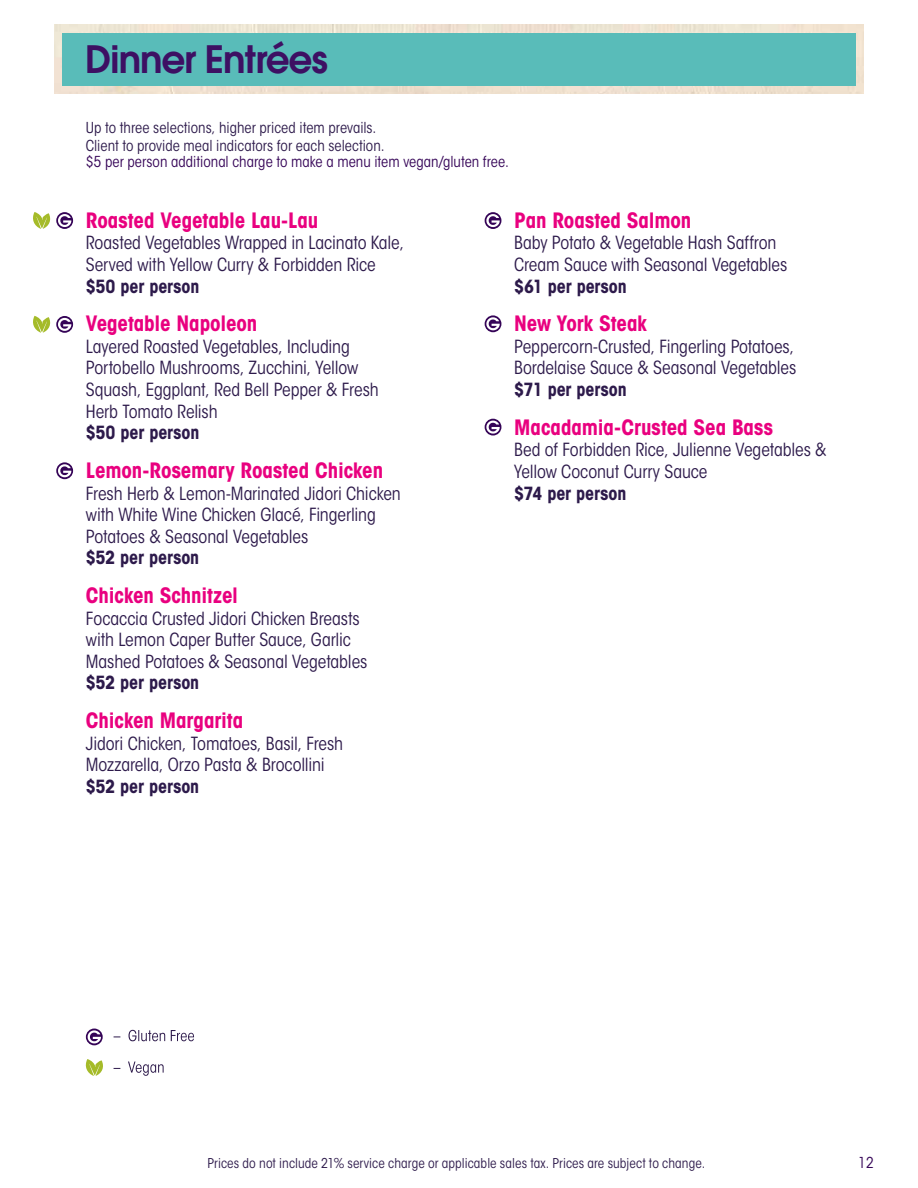
<style>
.page{position:relative;width:918px;height:1188px;background:#fff}
.page>*{position:absolute;margin:0;border:0;box-sizing:border-box;transform-origin:0 0}
.t1{font:600 37.5px "ITC Avant Garde Pro";letter-spacing:-.03em;color:#3d1063}
.t2{font:700 condensed 21px "ITC Avant Garde Std";letter-spacing:-.005em;color:#e9007f}
.t3{font:condensed 18px/21.6px "ITC Avant Garde Std";letter-spacing:-.005em;color:#2d1a4b}
.t4{font:700 condensed 18px "ITC Avant Garde Std";color:#2d1a4b}
.t5{font:condensed 15px/18px "ITC Avant Garde Std";color:#2d1a4b}
.t6{font:condensed 15px "ITC Avant Garde Std";letter-spacing:.005em;color:#350457}
.t7{font:condensed 13.5px "ITC Avant Garde Std";letter-spacing:.005em;color:#2d1a4b}
</style>
<div class="page">
<img style="left:54px;top:25px;width:810px;height:69px">
<div style="left:62px;top:33px;width:794px;height:53px;background:#59bcb9"></div>
<svg style="left:114px;top:1062px;width:50px;height:14px"></svg>
<svg style="left:114px;top:1030px;width:80px;height:11px"></svg>
<svg style="left:86px;top:1029px;width:17px;height:16px"></svg>
<svg style="left:88px;top:1030px;width:13px;height:13px"></svg>
<svg style="left:85px;top:1059px;width:18px;height:17px"></svg>
<svg style="left:56px;top:316px;width:17px;height:17px"></svg>
<svg style="left:58px;top:318px;width:13px;height:13px"></svg>
<svg style="left:56px;top:212px;width:17px;height:17px"></svg>
<svg style="left:58px;top:214px;width:13px;height:13px"></svg>
<svg style="left:485px;top:212px;width:16px;height:17px"></svg>
<svg style="left:486px;top:214px;width:14px;height:13px"></svg>
<svg style="left:485px;top:315px;width:16px;height:17px"></svg>
<svg style="left:486px;top:317px;width:14px;height:13px"></svg>
<svg style="left:485px;top:419px;width:16px;height:17px"></svg>
<svg style="left:486px;top:421px;width:14px;height:13px"></svg>
<svg style="left:56px;top:462px;width:17px;height:17px"></svg>
<svg style="left:58px;top:464px;width:13px;height:13px"></svg>
<svg style="left:33px;top:316px;width:18px;height:17px"></svg>
<svg style="left:33px;top:212px;width:18px;height:17px"></svg>
<h1 class="t1" style="left:85px;top:35px;width:244px">Dinner Entrées</h1>
<p class="t5" style="left:86px;top:118px;width:300px">Up to three selections, higher priced item prevails.<br>Client to provide meal indicators for each selection.</p>
<p class="t6" style="left:86px;top:153px;width:425px">$5 per person additional charge to make a menu item vegan/gluten free.</p>
<p class="t2" style="left:86px;top:207px;width:234px">Roasted Vegetable Lau-Lau</p>
<p class="t3" style="left:86px;top:232px;width:320px">Roasted Vegetables Wrapped in Lacinato Kale,<br>Served with Yellow Curry &amp; Forbidden Rice</p>
<p class="t4" style="left:86px;top:274px;width:115px">$50 per person</p>
<p class="t2" style="left:86px;top:310px;width:173px">Vegetable Napoleon</p>
<p class="t3" style="left:86px;top:336px;width:294px">Layered Roasted Vegetables, Including Portobello Mushrooms, Zucchini, Yellow Squash, Eggplant, Red Bell Pepper &amp; Fresh Herb Tomato Relish</p>
<p class="t4" style="left:86px;top:421px;width:115px">$50 per person</p>
<p class="t2" style="left:86px;top:457px;width:299px">Lemon-Rosemary Roasted Chicken</p>
<p class="t3" style="left:86px;top:482px;width:316px">Fresh Herb &amp; Lemon-Marinated Jidori Chicken with White Wine Chicken Glacé, Fingerling<br>Potatoes &amp; Seasonal Vegetables</p>
<p class="t4" style="left:86px;top:546px;width:115px">$52 per person</p>
<p class="t2" style="left:86px;top:582px;width:154px">Chicken Schnitzel</p>
<p class="t3" style="left:86px;top:607px;width:283px">Focaccia Crusted Jidori Chicken Breasts with Lemon Caper Butter Sauce, Garlic<br>Mashed Potatoes &amp; Seasonal Vegetables</p>
<p class="t4" style="left:86px;top:671px;width:115px">$52 per person</p>
<p class="t2" style="left:86px;top:707px;width:159px">Chicken Margarita</p>
<p class="t3" style="left:86px;top:732px;width:259px">Jidori Chicken, Tomatoes, Basil, Fresh<br>Mozzarella, Orzo Pasta &amp; Brocollini</p>
<p class="t4" style="left:86px;top:775px;width:115px">$52 per person</p>
<p class="t2" style="left:514px;top:207px;width:179px">Pan Roasted Salmon</p>
<p class="t3" style="left:514px;top:232px;width:275px">Baby Potato &amp; Vegetable Hash Saffron<br>Cream Sauce with Seasonal Vegetables</p>
<p class="t4" style="left:514px;top:274px;width:114px">$61 per person</p>
<p class="t2" style="left:514px;top:310px;width:134px">New York Steak</p>
<p class="t3" style="left:514px;top:336px;width:284px">Peppercorn-Crusted, Fingerling Potatoes,<br>Bordelaise Sauce &amp; Seasonal Vegetables</p>
<p class="t4" style="left:514px;top:378px;width:114px">$71 per person</p>
<p class="t2" style="left:514px;top:414px;width:260px">Macadamia-Crusted Sea Bass</p>
<p class="t3" style="left:514px;top:439px;width:314px">Bed of Forbidden Rice, Julienne Vegetables &amp;<br>Yellow Coconut Curry Sauce</p>
<p class="t4" style="left:514px;top:481px;width:114px">$74 per person</p>
<p class="t7" style="left:208px;top:1155px;width:499px">Prices do not include 21% service charge or applicable sales tax. Prices are subject to change.</p>
<p class="t6" style="left:858px;top:1154px;width:17px">12</p>
</div>
